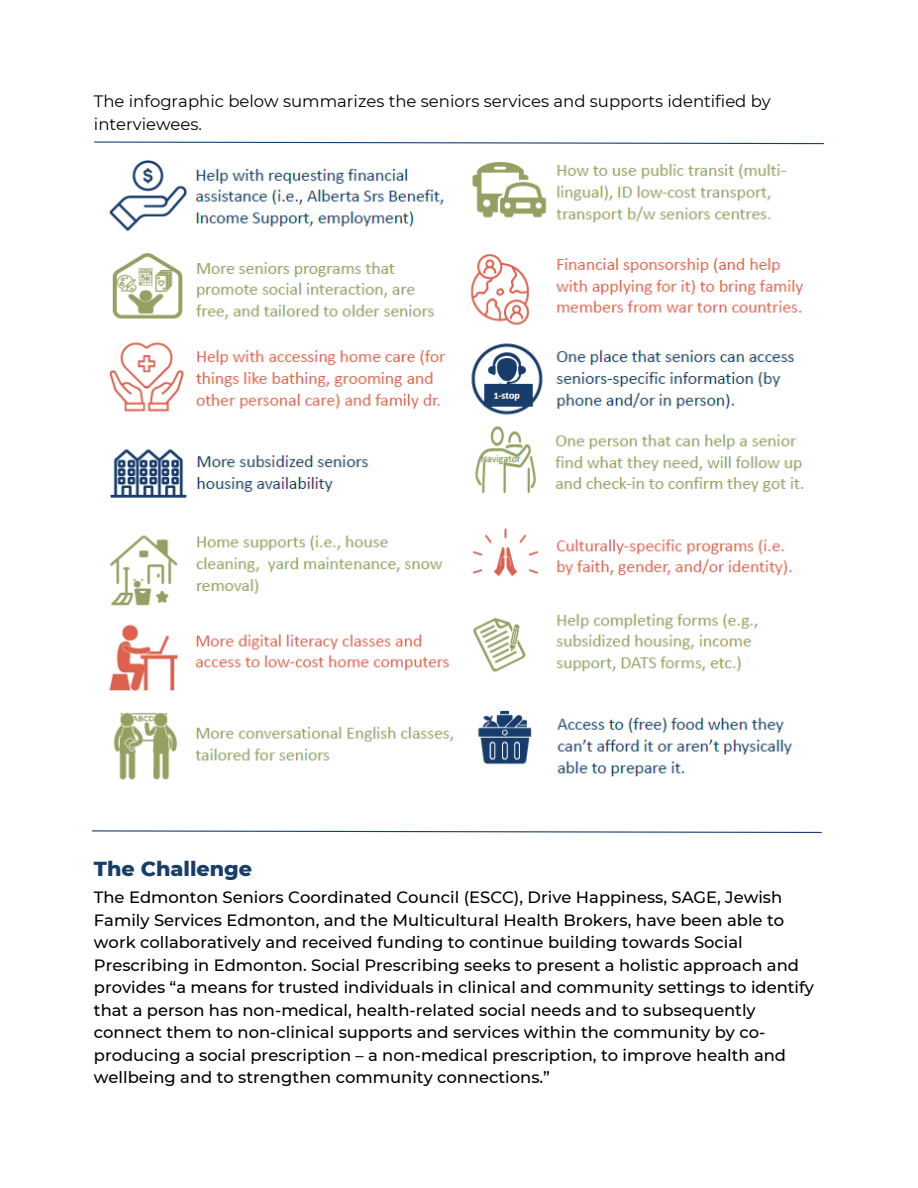
<style>
.page{position:relative;width:918px;height:1188px;background:#fff}
.page>*{position:absolute;margin:0;border:0;box-sizing:border-box;transform-origin:0 0}
.t1{font:800 20.7px "Montserrat";color:#183d6b}
.t2{font:16.5px/22.5px "Montserrat";color:#000}
.t3{font:500 16.35px/22.5px "Montserrat";color:#000}
</style>
<div class="page">
<img style="left:109px;top:160px;width:695px;height:620px">
<svg style="left:92px;top:830px;width:730px;height:3px"></svg>
<svg style="left:94px;top:141px;width:730px;height:4px"></svg>
<p class="t2" style="left:94px;top:90px;width:678px">The infographic below summarizes the seniors services and supports identified by interviewees.</p>
<p class="t1" style="left:94px;top:856px;width:160px">The Challenge</p>
<p class="t3" style="left:94px;top:886px;width:722px">The Edmonton Seniors Coordinated Council (ESCC), Drive Happiness, SAGE, Jewish Family Services Edmonton, and the Multicultural Health Brokers, have been able to work collaboratively and received funding to continue building towards Social Prescribing in Edmonton. Social Prescribing seeks to present a holistic approach and provides “a means for trusted individuals in clinical and community settings to identify that a person has non-medical, health-related social needs and to subsequently connect them to non-clinical supports and services within the community by co&shy;producing a social prescription – a non-medical prescription, to improve health and wellbeing and to strengthen community connections.”</p>
</div>
